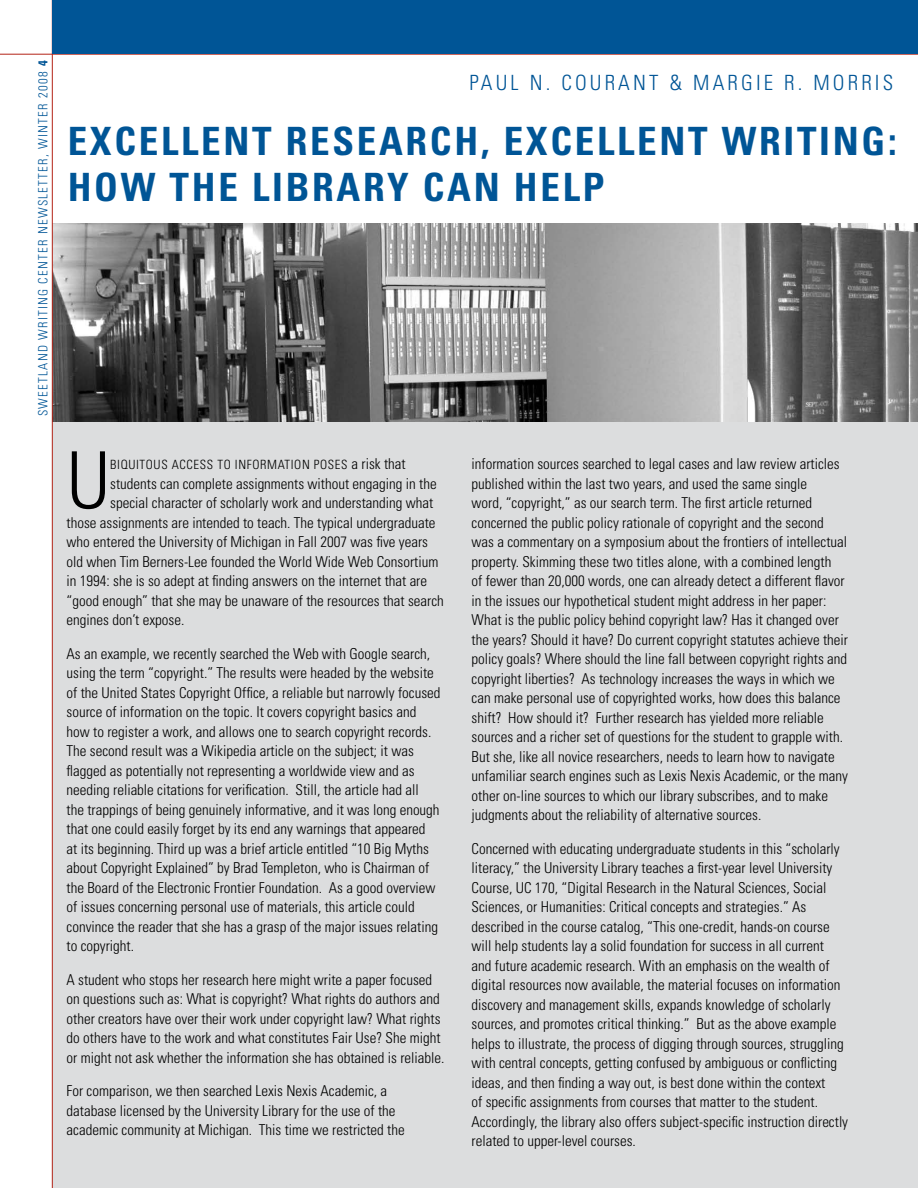
<style>
.page{position:relative;width:918px;height:1188px;background:#fff}
.page>*{position:absolute;margin:0;border:0;box-sizing:border-box;transform-origin:0 0}
.t1{font:300 condensed 78.6px "Univers";color:#000}
.t2{font:700 condensed 39px/46.8px "Univers";letter-spacing:.07em;color:#005596}
.t3{font:300 condensed 21px "Univers";letter-spacing:.15em;color:#005596}
.t4{font:300 condensed 15px/19.5px "Univers";color:#000}
.t5{font:300 condensed 12.75px "Univers";letter-spacing:.1em;color:#005596}
.t6{font:300 condensed 12.75px "Univers";color:#000}
</style>
<div class="page">
<img style="left:53px;top:223px;width:865px;height:199px">
<div style="left:53px;top:422px;width:865px;height:766px;background:#dcddde"></div>
<hr style="left:52px;top:0;width:1px;height:1188px;background:#b32317">
<hr style="left:0;top:54px;width:918px;height:1px;background:#b32317">
<div style="left:52px;top:0;width:866px;height:54px;background:#005596"></div>
<p class="t5" style="left:35px;top:416px;width:346px;rotate:-90deg">SWEETLAND WRITING CENTER NEWSLETTER, WINTER 2008</p>
<h3 class="t3" style="left:469px;top:70px;width:26px">Paul</h3>
<h3 class="t3" style="left:530px;top:70px;width:60px">N. Courant</h3>
<h3 class="t3" style="left:669px;top:70px;width:57px">&amp; Margie</h3>
<h3 class="t3" style="left:784px;top:70px;width:62px">R. Morris</h3>
<h2 class="t2" style="left:68px;top:117px;width:831px">EXCELLENT RESEARCH, EXCELLENT WRITING:<br>HOW THE LIBRARY CAN HELP</h2>
<h1 class="t1" style="left:67px;top:433px;width:45px">U</h1>
<p class="t6" style="left:110px;top:457px;width:8px">biquitous</p>
<p class="t6" style="left:172px;top:457px;width:8px">access</p>
<p class="t6" style="left:217px;top:457px;width:26px">to information</p>
<p class="t6" style="left:314px;top:457px;width:8px">poses</p>
<p class="t4" style="left:352px;top:454px;width:56px">a risk that</p>
<p class="t4" style="left:110px;top:474px;width:328px">students can complete assignments without engaging in the</p>
<p class="t4" style="left:110px;top:493px;width:325px">special character of scholarly work and understanding what</p>
<p class="t4" style="left:67px;top:513px;width:370px">those assignments are intended to teach. The typical undergraduate</p>
<p class="t4" style="left:67px;top:532px;width:363px">who entered the University of Michigan in Fall 2007 was five years</p>
<p class="t4" style="left:67px;top:552px;width:373px">old when Tim Berners-Lee founded the World Wide Web Consortium</p>
<p class="t4" style="left:67px;top:571px;width:362px">in 1994: she is so adept at finding answers on the internet that are</p>
<p class="t4" style="left:67px;top:591px;width:379px">“good enough” that she may be unaware of the resources that search</p>
<p class="t4" style="left:67px;top:610px;width:119px">engines don’t expose.</p>
<p class="t4" style="left:67px;top:644px;width:375px">As an example, we recently searched the Web with Google search, using the term “copyright.” The results were headed by the website of the United States Copyright Office, a reliable but narrowly focused source of information on the topic. It covers copyright basics and how to register a work, and allows one to search copyright records.<br>The second result was a Wikipedia article on the subject; it was flagged as potentially not representing a worldwide view and as needing reliable citations for verification. Still, the article had all<br>the trappings of being genuinely informative, and it was long enough that one could easily forget by its end any warnings that appeared<br>at its beginning. Third up was a brief article entitled “10 Big Myths about Copyright Explained” by Brad Templeton, who is Chairman of the Board of the Electronic Frontier Foundation. As a good overview of issues concerning personal use of materials, this article could convince the reader that she has a grasp of the major issues relating to copyright.</p>
<p class="t4" style="left:67px;top:970px;width:379px">A student who stops her research here might write a paper focused on questions such as: What is copyright? What rights do authors and other creators have over their work under copyright law? What rights do others have to the work and what constitutes Fair Use? She might or might not ask whether the information she has obtained is reliable.</p>
<p class="t4" style="left:67px;top:1081px;width:340px">For comparison, we then searched Lexis Nexis Academic, a database licensed by the University Library for the use of the academic community at Michigan. This time we restricted the</p>
<p class="t4" style="left:472px;top:454px;width:378px">information sources searched to legal cases and law review articles published within the last two years, and used the same single<br>word, “copyright,” as our search term. The first article returned concerned the public policy rationale of copyright and the second was a commentary on a symposium about the frontiers of intellectual property. Skimming these two titles alone, with a combined length<br>of fewer than 20,000 words, one can already detect a different flavor in the issues our hypothetical student might address in her paper:<br>What is the public policy behind copyright law? Has it changed over the years? Should it have? Do current copyright statutes achieve their policy goals? Where should the line fall between copyright rights and copyright liberties? As technology increases the ways in which we can make personal use of copyrighted works, how does this balance shift? How should it? Further research has yielded more reliable sources and a richer set of questions for the student to grapple with.<br>But she, like all novice researchers, needs to learn how to navigate unfamiliar search engines such as Lexis Nexis Academic, or the many other on-line sources to which our library subscribes, and to make judgments about the reliability of alternative sources.</p>
<p class="t4" style="left:472px;top:839px;width:378px">Concerned with educating undergraduate students in this “scholarly literacy,” the University Library teaches a first-year level University Course, UC 170, “Digital Research in the Natural Sciences, Social Sciences, or Humanities: Critical concepts and strategies.” As described in the course catalog, “This one-credit, hands-on course will help students lay a solid foundation for success in all current<br>and future academic research. With an emphasis on the wealth of digital resources now available, the material focuses on information discovery and management skills, expands knowledge of scholarly sources, and promotes critical thinking.” But as the above example helps to illustrate, the process of digging through sources, struggling with central concepts, getting confused by ambiguous or conflicting ideas, and then finding a way out, is best done within the context<br>of specific assignments from courses that matter to the student.<br>Accordingly, the library also offers subject-specific instruction directly related to upper-level courses.</p>
</div>
